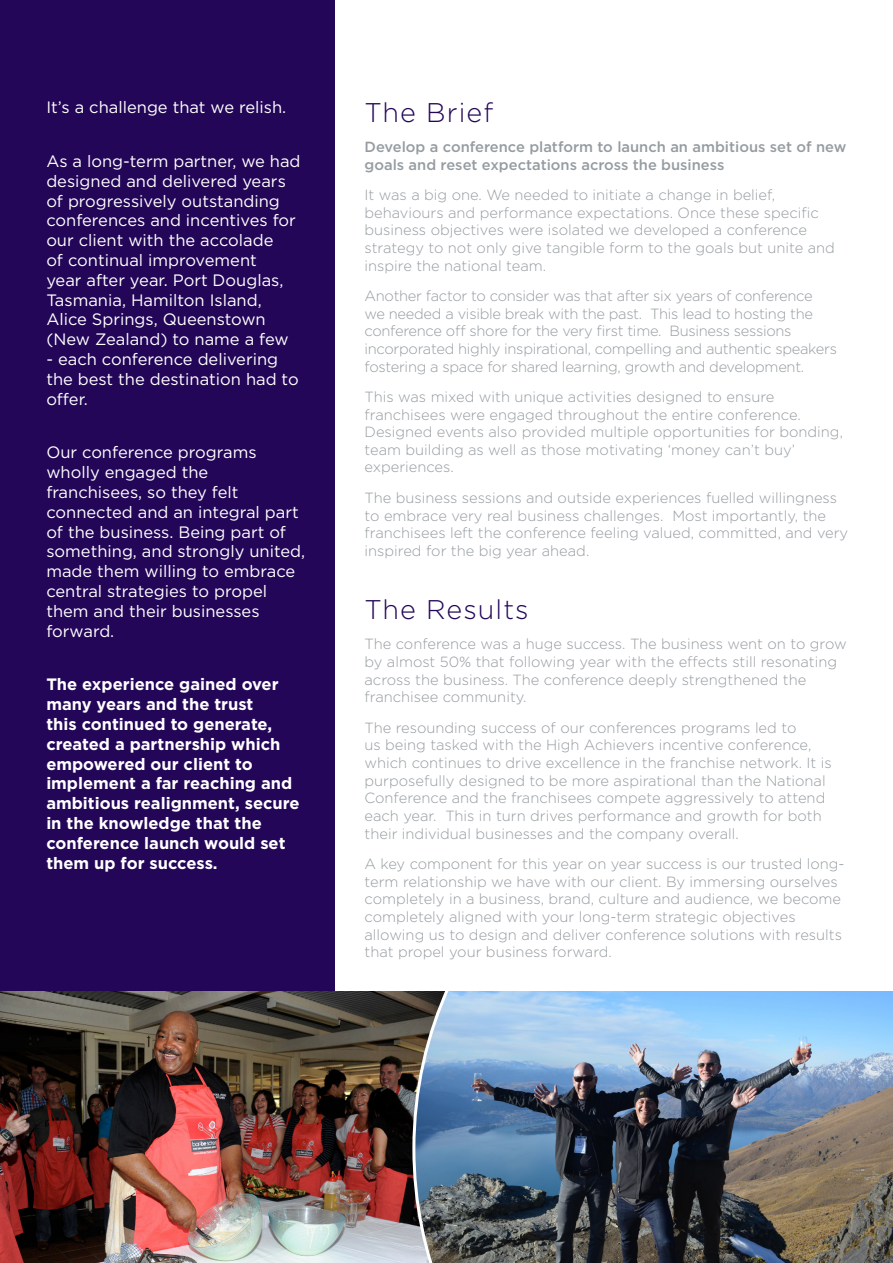
<style>
.page{position:relative;width:893px;height:1263px;background:#fff}
.page>*{position:absolute;margin:0;border:0;box-sizing:border-box;transform-origin:0 0}
.HEADING_2{font:300 27px "Gotham";letter-spacing:.04em;color:#230658}
.t1{font:16.5px/19.8px "Gotham";color:#fff}
.t2{font:700 16.5px/19.8px "Gotham";color:#fff}
.Body_Text{font:300 14.7px/17.7px "Gotham";color:#959ca1}
.Body_Text-2{font:300 14.7px/17.7px "Gotham";letter-spacing:-.02em;color:#959ca1}
.Body_Text-3{font:500 14.7px/17.7px "Gotham";color:#959ca1}
</style>
<div class="page">
<img style="left:0;top:991px;width:411px;height:272px">
<img style="left:411px;top:991px;width:482px;height:272px">
<div style="left:0;top:0;width:336px;height:991px;background:#230658"></div>
<p class="t1" style="left:46px;top:97px;width:241px">It’s a challenge that we relish.</p>
<p class="t1" style="left:46px;top:151px;width:256px">As a long-term partner, we had designed and delivered years of progressively outstanding conferences and incentives for our client with the accolade<br>of continual improvement<br>year after year. Port Douglas,<br>Tasmania, Hamilton Island,<br>Alice Springs, Queenstown (New Zealand) to name a few</p>
<p class="t1" style="left:46px;top:349px;width:254px">- each conference delivering the best the destination had to offer.</p>
<p class="t1" style="left:46px;top:442px;width:260px">Our conference programs wholly engaged the franchisees, so they felt connected and an integral part of the business. Being part of something, and strongly united, made them willing to embrace central strategies to propel them and their businesses forward.</p>
<p class="t2" style="left:46px;top:675px;width:255px">The experience gained over many years and the trust<br>this continued to generate, created a partnership which empowered our client to implement a far reaching and ambitious realignment, secure in the knowledge that the conference launch would set them up for success.</p>
<p class="HEADING_2" style="left:364px;top:95px;width:130px">The Brief</p>
<p class="Body_Text-3" style="left:364px;top:138px;width:483px">Develop a conference platform to launch an ambitious set of new goals and reset expectations across the business</p>
<p class="Body_Text" style="left:364px;top:186px;width:472px">It was a big one. We needed to initiate a change in belief, behaviours and performance expectations. Once these specific business objectives were isolated we developed a conference strategy to not only give tangible form to the goals but unite and inspire the national team.</p>
<p class="Body_Text-2" style="left:364px;top:286px;width:474px">Another factor to consider was that after six years of conference we needed a visible break with the past. This lead to hosting the conference off shore for the very first time. Business sessions incorporated highly inspirational, compelling and authentic speakers fostering a space for shared learning, growth and development.</p>
<p class="Body_Text" style="left:364px;top:387px;width:480px">This was mixed with unique activities designed to ensure franchisees were engaged throughout the entire conference.<br>Designed events also provided multiple opportunities for bonding, team building as well as those motivating ‘money can’t buy’ experiences.</p>
<p class="Body_Text" style="left:364px;top:488px;width:485px">The business sessions and outside experiences fuelled willingness to embrace very real business challenges. Most importantly, the franchisees left the conference feeling valued, committed, and very inspired for the big year ahead.</p>
<p class="HEADING_2" style="left:364px;top:592px;width:166px">The Results</p>
<p class="Body_Text" style="left:364px;top:635px;width:484px">The conference was a huge success. The business went on to grow by almost 50% that following year with the effects still resonating across the business. The conference deeply strengthened the franchisee community.</p>
<p class="Body_Text" style="left:364px;top:718px;width:469px">The resounding success of our conferences programs led to<br>us being tasked with the High Achievers incentive conference, which continues to drive excellence in the franchise network. It is purposefully designed to be more aspirational than the National Conference and the franchisees compete aggressively to attend each year. This in turn drives performance and growth for both their individual businesses and the company overall.</p>
<p class="Body_Text" style="left:364px;top:854px;width:481px">A key component for this year on year success is our trusted long&shy;term relationship we have with our client. By immersing ourselves completely in a business, brand, culture and audience, we become completely aligned with your long-term strategic objectives allowing us to design and deliver conference solutions with results that propel your business forward.</p>
</div>
